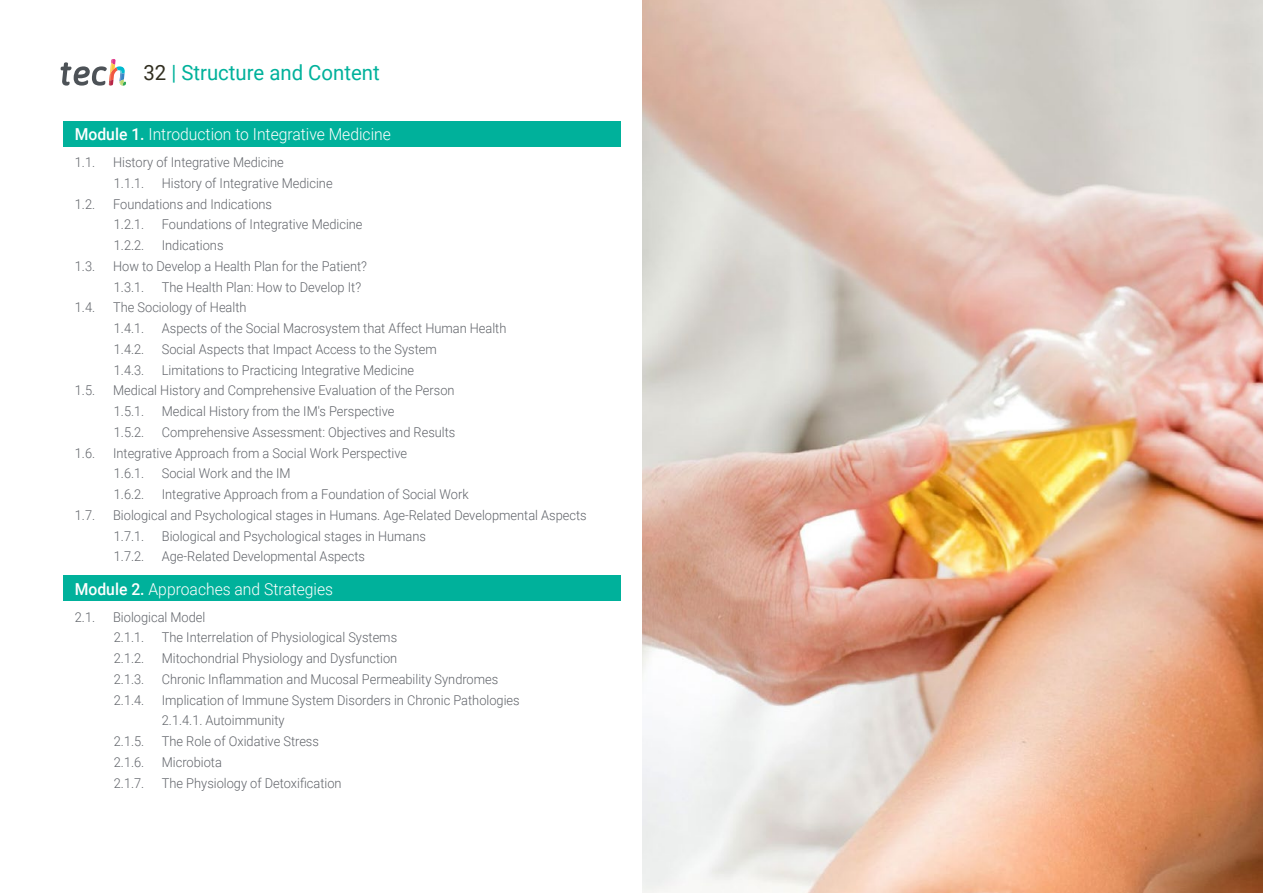
<style>
.page{position:relative;width:1263px;height:893px;background:#fff}
.page>*{position:absolute;margin:0;border:0;box-sizing:border-box;transform-origin:0 0}
.t1{font:21px "Roboto";color:#00b19b}
.t2{font:300 16.5px "Roboto";color:#fff;scale:.95 1}
.t3{font:300 13.5px/20.7px "Roboto";color:#61646a;scale:.95 1}
.s1{color:#312e20}
.s2{font-weight:500}
</style>
<div class="page">
<div style="left:64px;top:121px;width:557px;height:25px;background:#00b19b"></div>
<div style="left:64px;top:576px;width:557px;height:25px;background:#00b19b"></div>
<img style="left:642px;top:0;width:621px;height:893px">
<svg style="left:61px;top:59px;width:65px;height:27px"></svg>
<h1 class="t1" style="left:144px;top:57px;width:238px"><span class="s1">32</span> | Structure and Content</h1>
<p class="t2" style="left:75px;top:123px;width:334px"><span class="s2">Module 1.</span> Introduction to Integrative Medicine</p>
<p class="t3" style="left:75px;top:151px;width:23px">1.1.</p>
<p class="t3" style="left:113px;top:151px;width:181px">History of Integrative Medicine<br>1.1.1.</p>
<p class="t3" style="left:162px;top:172px;width:181px">History of Integrative Medicine</p>
<p class="t3" style="left:75px;top:193px;width:23px">1.2.</p>
<p class="t3" style="left:113px;top:193px;width:169px">Foundations and Indications<br>1.2.1.</p>
<p class="t3" style="left:162px;top:214px;width:213px">Foundations of Integrative Medicine</p>
<p class="t3" style="left:114px;top:234px;width:34px">1.2.2.</p>
<p class="t3" style="left:162px;top:234px;width:66px">Indications</p>
<p class="t3" style="left:75px;top:255px;width:23px">1.3.</p>
<p class="t3" style="left:113px;top:255px;width:269px">How to Develop a Health Plan for the Patient?<br>1.3.1.</p>
<p class="t3" style="left:162px;top:276px;width:211px">The Health Plan: How to Develop It?</p>
<p class="t3" style="left:75px;top:297px;width:23px">1.4.</p>
<p class="t3" style="left:113px;top:297px;width:142px">The Sociology of Health<br>1.4.1.</p>
<p class="t3" style="left:162px;top:317px;width:364px">Aspects of the Social Macrosystem that Affect Human Health</p>
<p class="t3" style="left:114px;top:338px;width:34px">1.4.2.</p>
<p class="t3" style="left:162px;top:338px;width:291px">Social Aspects that Impact Access to the System</p>
<p class="t3" style="left:114px;top:359px;width:34px">1.4.3.</p>
<p class="t3" style="left:162px;top:359px;width:267px">Limitations to Practicing Integrative Medicine</p>
<p class="t3" style="left:75px;top:380px;width:23px">1.5.</p>
<p class="t3" style="left:113px;top:380px;width:361px">Medical History and Comprehensive Evaluation of the Person<br>1.5.1.</p>
<p class="t3" style="left:162px;top:400px;width:246px">Medical History from the IM's Perspective</p>
<p class="t3" style="left:114px;top:421px;width:34px">1.5.2.</p>
<p class="t3" style="left:162px;top:421px;width:310px">Comprehensive Assessment: Objectives and Results</p>
<p class="t3" style="left:75px;top:442px;width:23px">1.6.</p>
<p class="t3" style="left:113px;top:442px;width:311px">Integrative Approach from a Social Work Perspective<br>1.6.1.</p>
<p class="t3" style="left:162px;top:463px;width:137px">Social Work and the IM</p>
<p class="t3" style="left:114px;top:483px;width:34px">1.6.2.</p>
<p class="t3" style="left:162px;top:483px;width:324px">Integrative Approach from a Foundation of Social Work</p>
<p class="t3" style="left:75px;top:504px;width:23px">1.7.</p>
<p class="t3" style="left:113px;top:504px;width:500px">Biological and Psychological stages in Humans. Age-Related Developmental Aspects<br>1.7.1.</p>
<p class="t3" style="left:162px;top:525px;width:279px">Biological and Psychological stages in Humans</p>
<p class="t3" style="left:114px;top:546px;width:34px">1.7.2.</p>
<p class="t3" style="left:162px;top:546px;width:215px">Age-Related Developmental Aspects</p>
<p class="t2" style="left:75px;top:577px;width:273px"><span class="s2">Module 2.</span> Approaches and Strategies</p>
<p class="t3" style="left:75px;top:606px;width:23px">2.1.</p>
<p class="t3" style="left:113px;top:606px;width:99px">Biological Model<br>2.1.1.</p>
<p class="t3" style="left:162px;top:627px;width:249px">The Interrelation of Physiological Systems</p>
<p class="t3" style="left:114px;top:647px;width:34px">2.1.2.</p>
<p class="t3" style="left:162px;top:647px;width:249px">Mitochondrial Physiology and Dysfunction</p>
<p class="t3" style="left:114px;top:668px;width:34px">2.1.3.</p>
<p class="t3" style="left:162px;top:668px;width:356px">Chronic Inflammation and Mucosal Permeability Syndromes</p>
<p class="t3" style="left:114px;top:689px;width:34px">2.1.4.</p>
<p class="t3" style="left:162px;top:689px;width:378px">Implication of Immune System Disorders in Chronic Pathologies<br>2.1.4.1. Autoimmunity</p>
<p class="t3" style="left:114px;top:730px;width:34px">2.1.5.</p>
<p class="t3" style="left:162px;top:730px;width:167px">The Role of Oxidative Stress</p>
<p class="t3" style="left:114px;top:751px;width:34px">2.1.6.</p>
<p class="t3" style="left:162px;top:751px;width:65px">Microbiota</p>
<p class="t3" style="left:114px;top:772px;width:34px">2.1.7.</p>
<p class="t3" style="left:162px;top:772px;width:191px">The Physiology of Detoxification</p>
</div>
